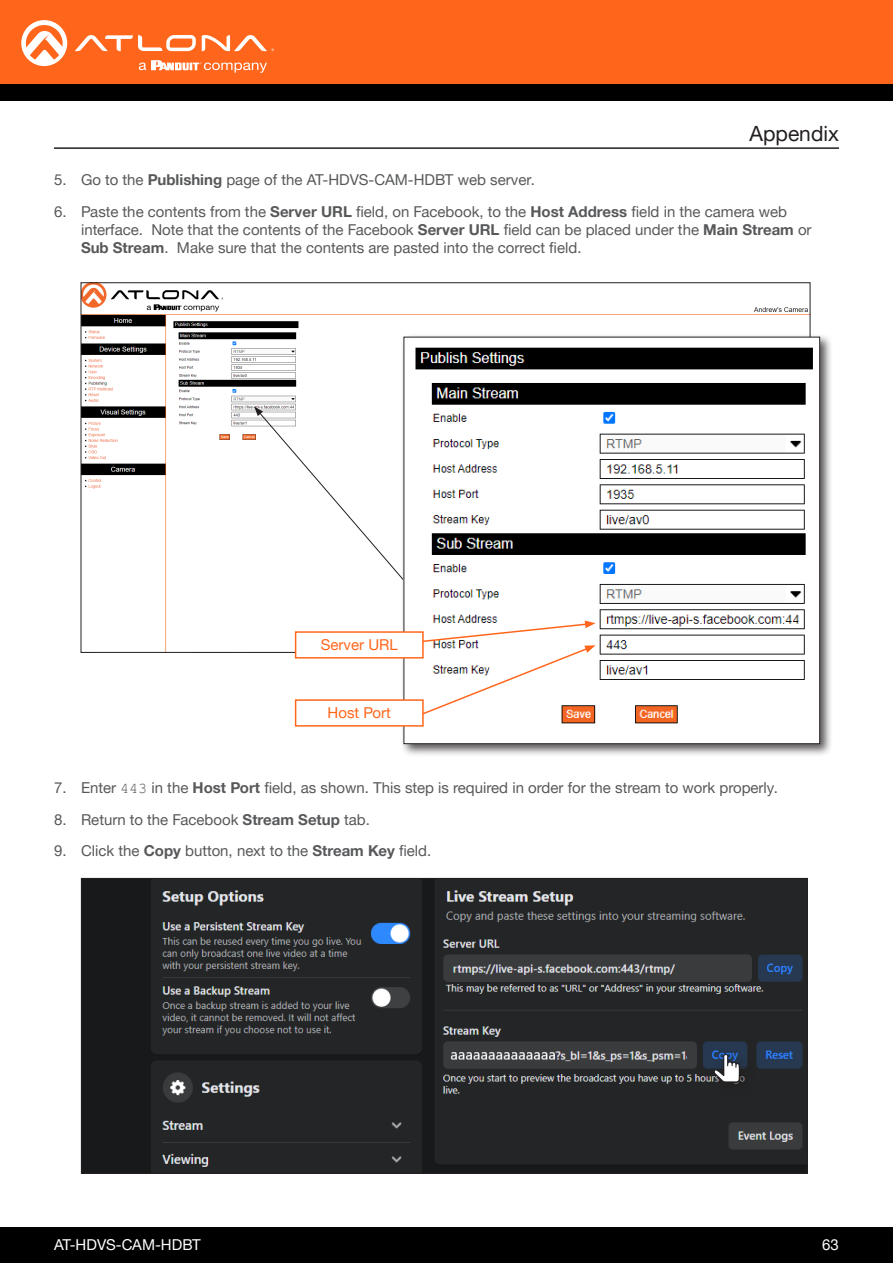
<style>
.page{position:relative;width:893px;height:1263px;background:#fff}
.page>*{position:absolute;margin:0;border:0;box-sizing:border-box;transform-origin:0 0}
.Non_TOC_Section_Head{font:21px "Helvetica Neue LTW1 G";color:#231f20}
.t1{font:15px/18px "Helvetica Neue LTW1 G";color:#57585a}
.t2{font:15px "Helvetica Neue LTW1 G";color:#fff}
.General_Text{font:15px "Helvetica Neue LTW1 G";color:#ff661c}
.s1{font-weight:700}
.s2{font-family:"Courier New"}
</style>
<div class="page">
<div style="left:0;top:1227px;width:893px;height:36px;background:#000"></div>
<div style="left:0;top:0;width:893px;height:84px;background:#ff661c"></div>
<div style="left:0;top:84px;width:893px;height:16px;background:#000"></div>
<svg style="left:75px;top:35px;width:121px;height:16px"></svg>
<svg style="left:202px;top:35px;width:72px;height:16px"></svg>
<svg style="left:21px;top:20px;width:46px;height:46px"></svg>
<svg style="left:139px;top:60px;width:128px;height:13px"></svg>
<img style="left:83px;top:284px;width:725px;height:367px">
<svg style="left:254px;top:407px;width:146px;height:175px"></svg>
<img style="left:83px;top:880px;width:723px;height:292px">
<div style="left:707px;top:1047px;width:48px;height:50px;background:#231f20;opacity:.75"></div>
<svg style="left:713px;top:1053px;width:27px;height:29px"></svg>
<div style="left:400px;top:333px;width:433px;height:424px;background:#231f20;opacity:.75"></div>
<img style="left:406px;top:339px;width:412px;height:403px">
<div style="left:296px;top:632px;width:127px;height:26px;background:#fff"></div>
<div style="left:295px;top:631px;width:129px;height:27px;border:2px solid #ff661c"></div>
<div style="left:296px;top:700px;width:127px;height:26px;background:#fff"></div>
<div style="left:295px;top:699px;width:129px;height:28px;border:2px solid #ff661c"></div>
<svg style="left:421px;top:620px;width:174px;height:96px"></svg>
<hr style="left:54px;top:147px;width:785px;height:2px;background:#231f20">
<p class="Non_TOC_Section_Head" style="left:749px;top:120px;width:91px">Appendix</p>
<p class="t1" style="left:54px;top:171px;width:482px">5. Go to the <span class="s1">Publishing</span> page of the AT-HDVS-CAM-HDBT web server.</p>
<p class="t1" style="left:81px;top:202px;width:732px;text-indent:-27px">6. Paste the contents from the <span class="s1">Server URL</span> field, on Facebook, to the <span class="s1">Host Address</span> field in the camera web interface. Note that the contents of the Facebook <span class="s1">Server URL</span> field can be placed under the <span class="s1">Main Stream</span> or<br><span class="s1">Sub Stream</span>. Make sure that the contents are pasted into the correct field.</p>
<p class="General_Text" style="left:321px;top:636px;width:79px">Server URL</p>
<p class="General_Text" style="left:328px;top:704px;width:65px">Host Port</p>
<p class="t1" style="left:54px;top:778px;width:725px">7. Enter <span class="s2">443</span> in the <span class="s1">Host Port</span> field, as shown. This step is required in order for the stream to work properly.</p>
<p class="t1" style="left:54px;top:810px;width:317px">8. Return to the Facebook <span class="s1">Stream Setup</span> tab.</p>
<p class="t1" style="left:54px;top:841px;width:379px">9. Click the <span class="s1">Copy</span> button, next to the <span class="s1">Stream Key</span> field.</p>
<p class="t2" style="left:54px;top:1235px;width:148px">AT-HDVS-CAM-HDBT</p>
<p class="t2" style="left:822px;top:1235px;width:18px">63</p>
</div>
